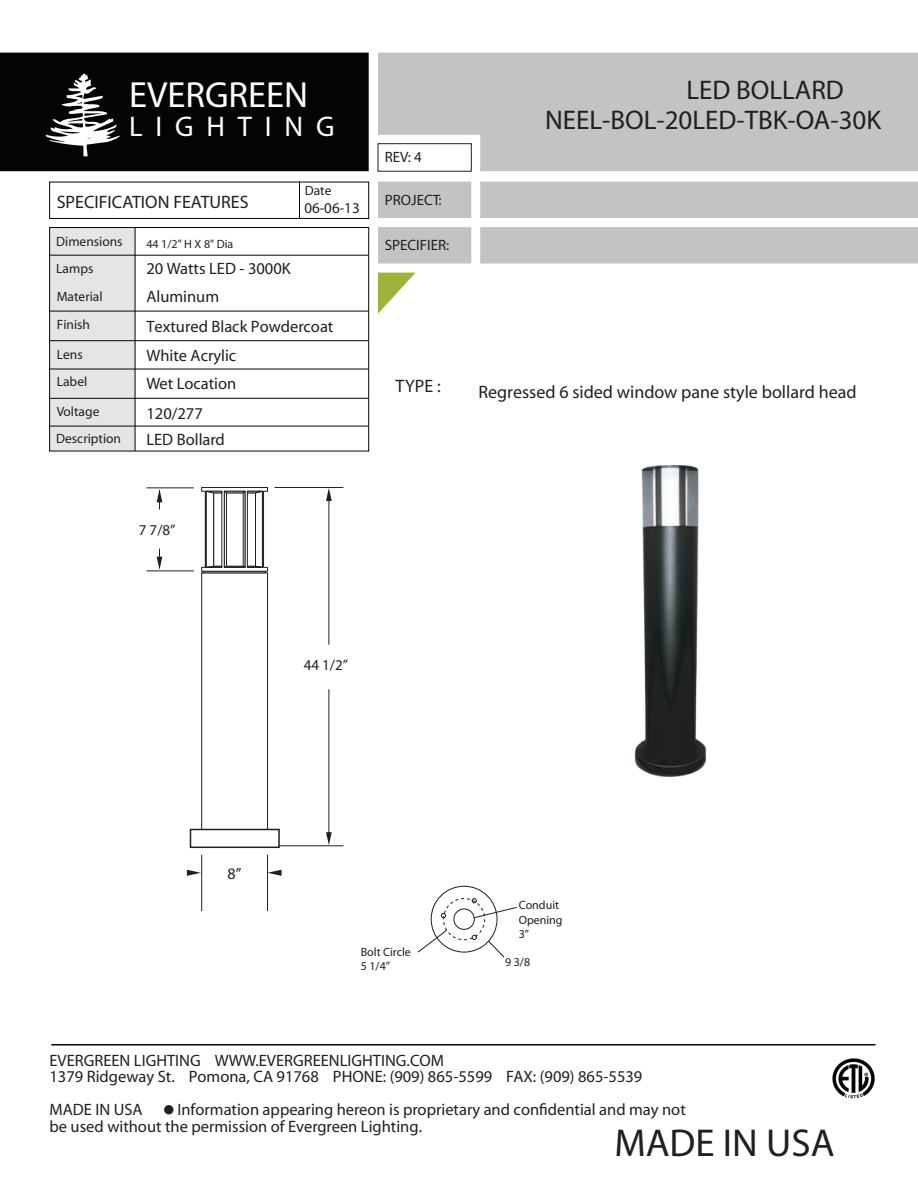
<style>
.page{position:relative;width:918px;height:1188px;background:#fff}
.page>*{position:absolute;margin:0;border:0;box-sizing:border-box;transform-origin:0 0}
.t1{font:700 39px "Helvetica Neue LT Com";color:#231f20}
.t2{font:700 36.45px "Helvetica Neue LT Com";color:#fff}
.t3{font:500 28.5px "Helvetica Neue LT Com";letter-spacing:.45em;color:#fff}
.t4{font:27px "Myriad";color:#231f20}
.t5{font:700 27px "Helvetica Neue LT Com";color:#231f20}
.t6{font:18px "Myriad";color:#231f20}
.t7{font:700 18px "Helvetica Neue LT Com";color:#231f20}
.t8{font:16.5px/16.5px "Helvetica Neue LT Com";color:#231f20}
.t9{font:700 16.5px "Helvetica Neue LT Com";color:#231f20}
.t10{font:16.05px "Helvetica Neue LT Com";color:#231f20}
.t11{font:15px "Helvetica Neue LT Com";color:#231f20}
.t12{font:13.5px/27.6px "Helvetica Neue LT Com";color:#231f20}
.t13{font:12px/14.4px "Helvetica Neue LT Com";color:#231f20}
</style>
<div class="page">
<div style="left:378px;top:53px;width:540px;height:118px;background:#c3c3c3"></div>
<div style="left:378px;top:144px;width:93px;height:27px;background:#fff"></div>
<div style="left:0;top:53px;width:369px;height:118px;background:#040503"></div>
<svg style="left:46px;top:73px;width:74px;height:83px"></svg>
<svg style="left:51px;top:1044px;width:825px;height:2px;background:#424341"></svg>
<div style="left:164px;top:1105px;width:9px;height:9px;background:#231f20;border-radius:50%"></div>
<div style="left:480px;top:182px;width:438px;height:36px;background:#c3c3c3"></div>
<div style="left:378px;top:182px;width:93px;height:36px;background:#c3c3c3"></div>
<div style="left:480px;top:227px;width:438px;height:36px;background:#c3c3c3"></div>
<div style="left:378px;top:227px;width:93px;height:36px;background:#c3c3c3"></div>
<img style="left:832px;top:1058px;width:43px;height:41px">
<svg style="left:378px;top:273px;width:37px;height:41px"></svg>
<div style="left:49px;top:182px;width:320px;height:37px;border:1px solid #040503"></div>
<svg style="left:299px;top:181px;width:1px;height:38px"></svg>
<svg style="left:49px;top:227px;width:320px;height:225px"></svg>
<svg style="left:187px;top:854px;width:15px;height:57px"></svg>
<svg style="left:267px;top:854px;width:15px;height:57px"></svg>
<svg style="left:274px;top:487px;width:70px;height:158px"></svg>
<svg style="left:274px;top:689px;width:70px;height:157px"></svg>
<div style="left:201px;top:572px;width:67px;height:273px;border:1px solid #231f20"></div>
<div style="left:202px;top:571px;width:64px;height:2px;border:1px solid #231f20"></div>
<svg style="left:201px;top:487px;width:67px;height:84px"></svg>
<svg style="left:146px;top:487px;width:48px;height:23px"></svg>
<svg style="left:146px;top:548px;width:48px;height:24px"></svg>
<div style="left:190px;top:830px;width:89px;height:17px;background:#fff"></div>
<div style="left:190px;top:829px;width:90px;height:19px;border:2px solid #231f20"></div>
<div style="left:431px;top:886px;width:66px;height:66px;border:1px solid #231f20;border-radius:50%"></div>
<div style="left:454px;top:909px;width:21px;height:21px;border:1px solid #231f20;border-radius:50%"></div>
<div style="left:443px;top:898px;width:42px;height:42px;border:1px dashed #231f20;border-radius:50%"></div>
<svg style="left:472px;top:935px;width:5px;height:5px"></svg>
<svg style="left:441px;top:913px;width:5px;height:5px"></svg>
<svg style="left:418px;top:930px;width:29px;height:22px"></svg>
<svg style="left:488px;top:941px;width:16px;height:17px"></svg>
<svg style="left:472px;top:898px;width:45px;height:20px"></svg>
<img style="left:634px;top:465px;width:73px;height:312px">
<h2 class="t2" style="left:129px;top:77px;width:180px">EVERGREEN</h2>
<h3 class="t3" style="left:129px;top:112px;width:207px">LIGHTING</h3>
<p class="t7" style="left:57px;top:193px;width:193px">SPECIFICATION FEATURES</p>
<p class="t12" style="left:56px;top:228px;width:68px">Dimensions</p>
<p class="t13" style="left:146px;top:237px;width:88px">44 1/2" H X 8" Dia</p>
<p class="t12" style="left:305px;top:177px;width:28px">Date</p>
<p class="t11" style="left:304px;top:200px;width:57px">06-06-13</p>
<p class="t12" style="left:56px;top:256px;width:39px">Lamps</p>
<p class="t8" style="left:146px;top:261px;width:146px">20 Watts LED - 3000K</p>
<p class="t12" style="left:57px;top:284px;width:47px">Material</p>
<p class="t8" style="left:146px;top:289px;width:74px">Aluminum</p>
<p class="t12" style="left:57px;top:312px;width:35px">Finish</p>
<p class="t8" style="left:146px;top:319px;width:189px">Textured Black Powdercoat</p>
<p class="t12" style="left:57px;top:341px;width:32px">Lens<br>Label</p>
<p class="t8" style="left:146px;top:343px;width:91px;line-height:27.8px">White Acrylic<br>Wet Location</p>
<p class="t12" style="left:57px;top:398px;width:44px">Voltage</p>
<p class="t8" style="left:146px;top:406px;width:58px">120/277</p>
<p class="t12" style="left:56px;top:425px;width:66px">Description</p>
<p class="t8" style="left:146px;top:432px;width:80px">LED Bollard</p>
<p class="t11" style="left:385px;top:149px;width:39px">REV: 4</p>
<p class="t11" style="left:385px;top:192px;width:58px">PROJECT:</p>
<p class="t11" style="left:385px;top:237px;width:66px">SPECIFIER:</p>
<p class="t6" style="left:395px;top:377px;width:47px">TYPE :</p>
<h3 class="t5" style="left:686px;top:76px;width:159px">LED BOLLARD</h3>
<h3 class="t4" style="left:545px;top:107px;width:337px">NEEL-BOL-20LED-TBK-OA-30K</h3>
<p class="t6" style="left:478px;top:383px;width:380px">Regressed 6 sided window pane style bollard head</p>
<p class="t11" style="left:139px;top:522px;width:38px">7 7/8”</p>
<p class="t11" style="left:304px;top:657px;width:46px">44 1/2”</p>
<p class="t10" style="left:228px;top:866px;width:15px">8”</p>
<p class="t13" style="left:519px;top:899px;width:45px">Conduit<br>Opening<br>3”</p>
<p class="t13" style="left:361px;top:945px;width:52px">Bolt Circle<br>5 1/4”</p>
<p class="t13" style="left:505px;top:955px;width:27px">9 3/8</p>
<p class="t9" style="left:50px;top:1052px;width:396px">EVERGREEN LIGHTING WWW.EVERGREENLIGHTING.COM</p>
<p class="t8" style="left:50px;top:1069px;width:594px">1379 Ridgeway St. Pomona, CA 91768 PHONE: (909) 865-5599 FAX: (909) 865-5539</p>
<p class="t9" style="left:49px;top:1102px;width:95px">MADE IN USA</p>
<p class="t8" style="left:50px;top:1102px;width:638px;text-indent:128px">Information appearing hereon is proprietary and confidential and may not be used without the permission of Evergreen Lighting.</p>
<h1 class="t1" style="left:614px;top:1123px;width:222px">MADE IN USA</h1>
</div>
